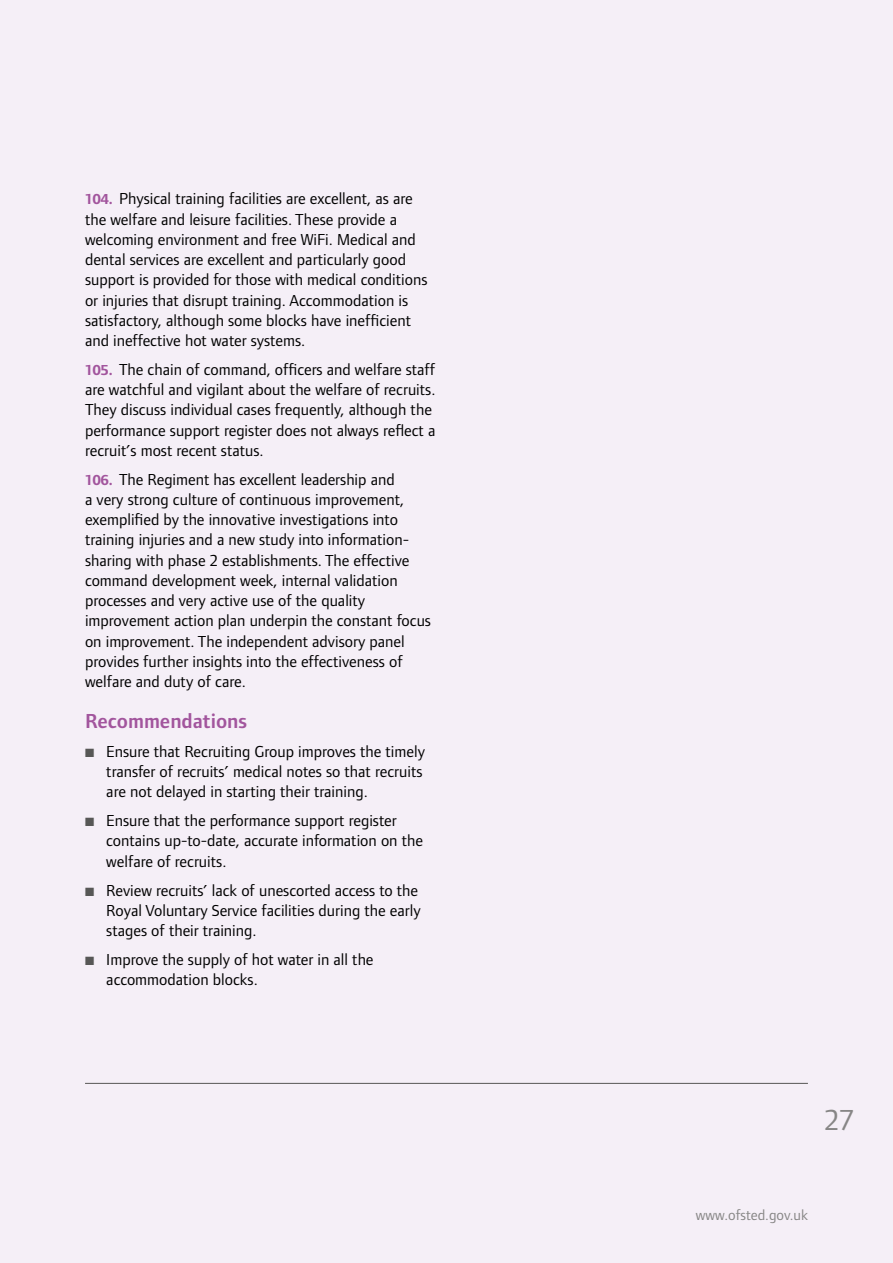
<style>
.page{position:relative;width:893px;height:1263px;background:#f5eff7}
.page>*{position:absolute;margin:0;border:0;box-sizing:border-box;transform-origin:0 0}
.t1{font:30px "Foundry Form Sans";color:#878686}
.t2{font:600 21px "Foundry Form Sans";color:#a2559d}
.t3{font:16.5px/20.2px "Foundry Form Sans";color:#000}
.t4{font:15px "Foundry Form Sans";color:#878686}
.s1{font-weight:700;font-size:15px;color:#a2559d}
</style>
<div class="page">
<hr style="left:85px;top:1083px;width:723px;height:1px;background:#575756">
<p class="t3" style="left:85px;top:189px;width:344px"><span class="s1">104.</span> Physical training facilities are excellent, as are the welfare and leisure facilities. These provide a welcoming environment and free WiFi. Medical and dental services are excellent and particularly good support is provided for those with medical conditions or injuries that disrupt training. Accommodation is satisfactory, although some blocks have inefficient and ineffective hot water systems.</p>
<p class="t3" style="left:85px;top:359px;width:352px"><span class="s1">105.</span> The chain of command, officers and welfare staff are watchful and vigilant about the welfare of recruits.<br>They discuss individual cases frequently, although the performance support register does not always reflect a recruit’s most recent status.</p>
<p class="t3" style="left:85px;top:469px;width:348px"><span class="s1">106.</span> The Regiment has excellent leadership and<br>a very strong culture of continuous improvement, exemplified by the innovative investigations into training injuries and a new study into information&shy;sharing with phase 2 establishments. The effective command development week, internal validation processes and very active use of the quality improvement action plan underpin the constant focus on improvement. The independent advisory panel provides further insights into the effectiveness of welfare and duty of care.</p>
<p class="t2" style="left:85px;top:709px;width:164px">Recommendations</p>
<p class="t3" style="left:106px;top:741px;width:320px">Ensure that Recruiting Group improves the timely transfer of recruits’ medical notes so that recruits are not delayed in starting their training.</p>
<p class="t3" style="left:106px;top:810px;width:318px">Ensure that the performance support register contains up-to-date, accurate information on the welfare of recruits.</p>
<p class="t3" style="left:106px;top:880px;width:316px">Review recruits’ lack of unescorted access to the<br>Royal Voluntary Service facilities during the early stages of their training.</p>
<p class="t3" style="left:106px;top:949px;width:269px">Improve the supply of hot water in all the accommodation blocks.</p>
<h1 class="t1" style="left:824px;top:1103px;width:31px">27</h1>
<p class="t4" style="left:696px;top:1207px;width:114px">www.ofsted.gov.uk</p>
</div>
